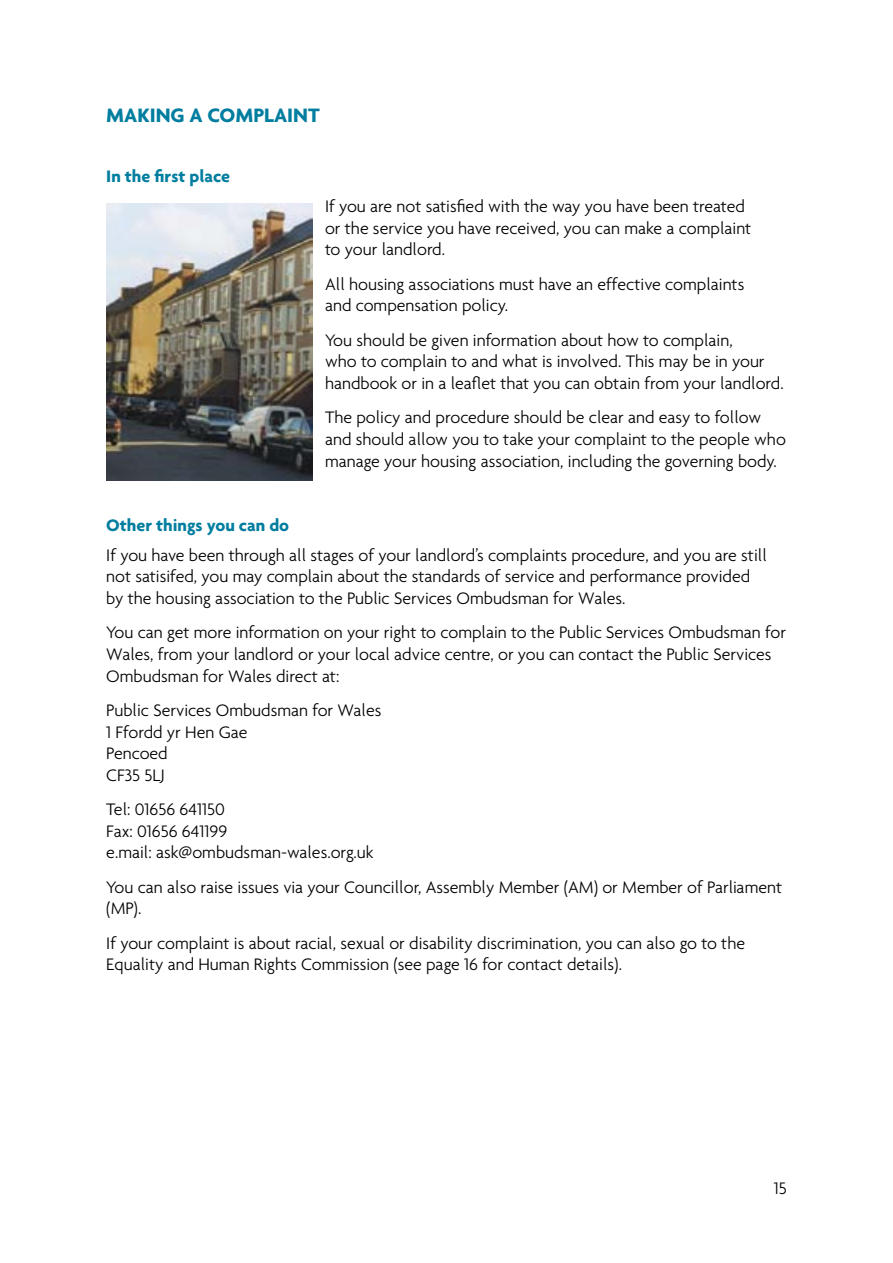
<style>
.page{position:relative;width:893px;height:1263px;background:#fff}
.page>*{position:absolute;margin:0;border:0;box-sizing:border-box;transform-origin:0 0}
.Heading{font:700 21px "Agenda";color:#007d9f}
.Text{font:300 18px/21.6px "Agenda";color:#000}
.Sub_heading{font:700 18px "Agenda";color:#007d9f}
</style>
<div class="page">
<img style="left:106px;top:204px;width:206px;height:276px">
<p class="Heading" style="left:106px;top:103px;width:215px">MAKING A COMPLAINT</p>
<p class="Sub_heading" style="left:106px;top:165px;width:125px">In the first place</p>
<p class="Text" style="left:325px;top:195px;width:428px">If you are not satisfied with the way you have been treated or the service you have received, you can make a complaint to your landlord.</p>
<p class="Text" style="left:325px;top:273px;width:421px">All housing associations must have an effective complaints and compensation policy.</p>
<p class="Text" style="left:325px;top:329px;width:460px">You should be given information about how to complain,<br>who to complain to and what is involved. This may be in your handbook or in a leaflet that you can obtain from your landlord.</p>
<p class="Text" style="left:325px;top:406px;width:462px">The policy and procedure should be clear and easy to follow and should allow you to take your complaint to the people who manage your housing association, including the governing body.</p>
<p class="Sub_heading" style="left:106px;top:514px;width:184px">Other things you can do</p>
<p class="Text" style="left:106px;top:544px;width:662px">If you have been through all stages of your landlord’s complaints procedure, and you are still not satisifed, you may complain about the standards of service and performance provided by the housing association to the Public Services Ombudsman for Wales.</p>
<p class="Text" style="left:106px;top:621px;width:681px">You can get more information on your right to complain to the Public Services Ombudsman for<br>Wales, from your landlord or your local advice centre, or you can contact the Public Services<br>Ombudsman for Wales direct at:</p>
<p class="Text" style="left:106px;top:699px;width:277px">Public Services Ombudsman for Wales</p>
<p class="Text" style="left:106px;top:721px;width:143px">1 Ffordd yr Hen Gae</p>
<p class="Text" style="left:106px;top:742px;width:63px">Pencoed</p>
<p class="Text" style="left:106px;top:764px;width:60px">CF35 5LJ</p>
<p class="Text" style="left:106px;top:798px;width:120px">Tel: 01656 641150</p>
<p class="Text" style="left:106px;top:820px;width:122px">Fax: 01656 641199</p>
<p class="Text" style="left:106px;top:841px;width:269px">e.mail: ask@ombudsman-wales.org.uk</p>
<p class="Text" style="left:106px;top:876px;width:677px">You can also raise issues via your Councillor, Assembly Member (AM) or Member of Parliament (MP).</p>
<p class="Text" style="left:106px;top:932px;width:640px">If your complaint is about racial, sexual or disability discrimination, you can also go to the<br>Equality and Human Rights Commission (see page 16 for contact details).</p>
<p class="Text" style="left:774px;top:1177px;width:15px">15</p>
</div>
